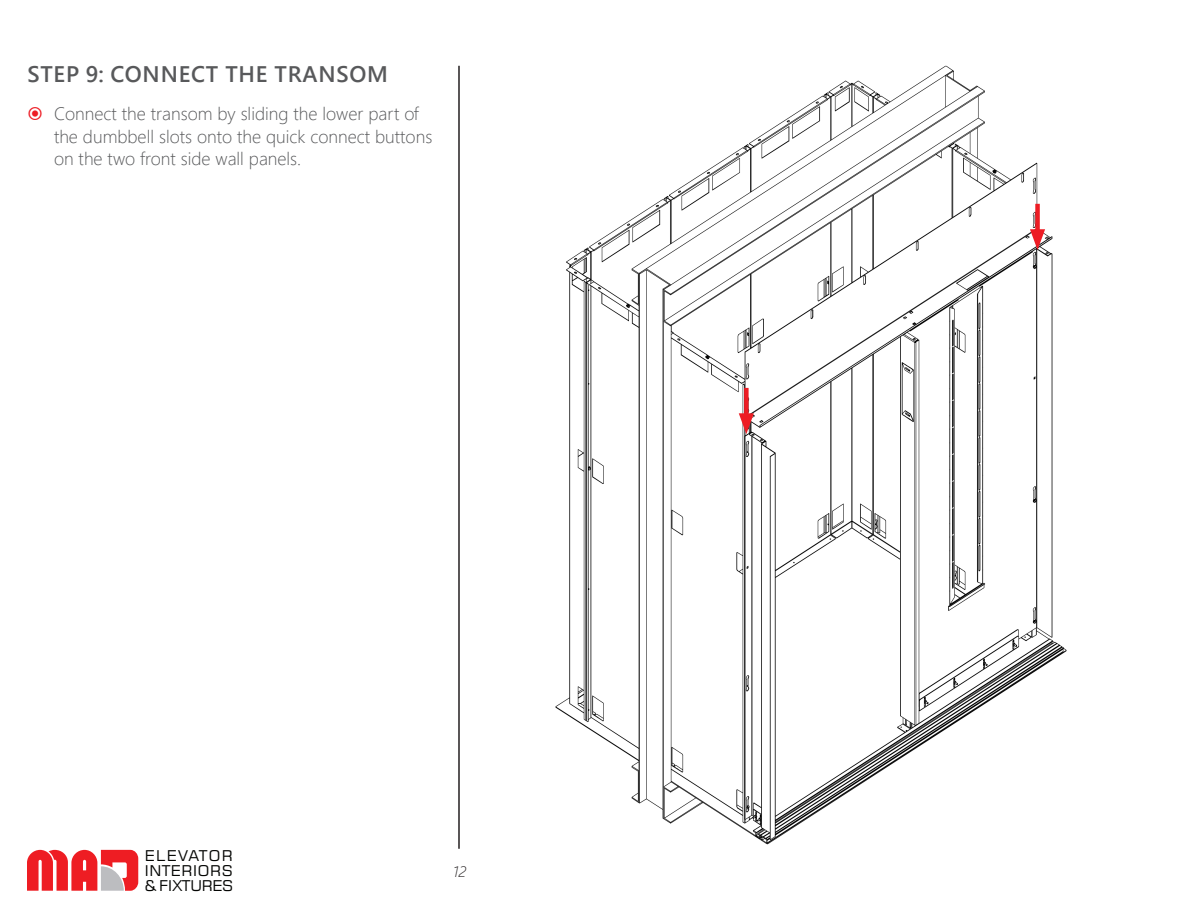
<style>
.page{position:relative;width:1188px;height:918px;background:#fff}
.page>*{position:absolute;margin:0;border:0;box-sizing:border-box;transform-origin:0 0}
.Step_Title{font:600 22.5px "Segoe UI";letter-spacing:.035em;color:#58595b}
.t1{font:300 18px/22.5px "Segoe UI";color:#58595b}
.t2{font:italic 300 15px "Segoe UI";color:#231f20}
.t3{font:14.85px/15px "Square 721 BT";letter-spacing:.045em;color:#040503;text-align:justify;scale:1.04 1}
</style>
<div class="page">
<svg style="left:27px;top:850px;width:111px;height:41px"></svg>
<hr style="left:458px;top:66px;width:2px;height:783px;background:#231f20">
<img style="left:555px;top:65px;width:512px;height:780px">
<div style="left:744px;top:388px;width:5px;height:34px;background:#ed1c24"></div>
<svg style="left:739px;top:413px;width:15px;height:21px"></svg>
<div style="left:1035px;top:204px;width:5px;height:33px;background:#ed1c24"></div>
<svg style="left:1030px;top:229px;width:15px;height:21px"></svg>
<p class="Step_Title" style="left:27px;top:53px;width:362px">STEP 9: CONNECT THE TRANSOM</p>
<p class="t1" style="left:54px;top:101px;width:380px">Connect the transom by sliding the lower part of the dumbbell slots onto the quick connect buttons on the two front side wall panels.</p>
<p class="t3" style="left:145px;top:848px;width:86px">ELEVATOR INTERIORS &amp; FIXTURES</p>
<p class="t2" style="left:453px;top:857px;width:15px">12</p>
</div>
